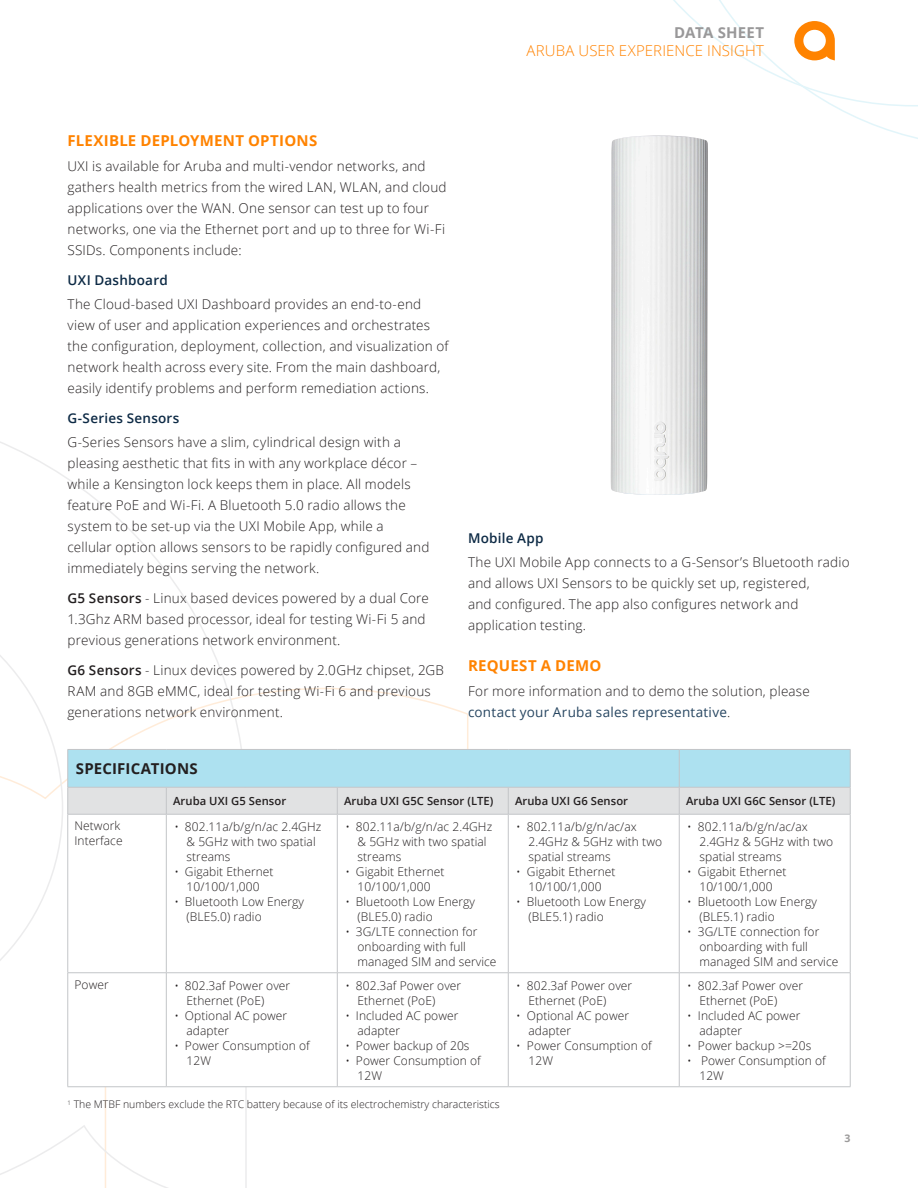
<style>
.page{position:relative;width:918px;height:1188px;background:#fff}
.page>*{position:absolute;margin:0;border:0;box-sizing:border-box;transform-origin:0 0}
.Body__Head_10_14_Bol{font:700 15px "Open Sans";letter-spacing:.015em;color:#ff8300}
.t1{font:300 15px "Open Sans";letter-spacing:.01em;color:#ff8300}
.Chart__Title_10_14_B{font:700 15px "Open Sans";letter-spacing:.015em;color:#231f20}
.t2{font:700 15px "Open Sans";letter-spacing:.01em;color:#999899}
.Body__Text_9_14_Ligh{font:300 13.5px/21px "Open Sans";letter-spacing:.015em;color:#231f20}
.Body__Text_9_14_Ligh-2{font:600 13.5px "Open Sans";letter-spacing:.02em;color:#0d2a45}
.Chart__Text_8_10_Lig{font:300 12px/15px "Open Sans";letter-spacing:.005em;color:#231f20}
.Chart__Row_Head_8_10{font:300 12px "Open Sans";letter-spacing:.005em;color:#231f20}
.Chart__Column_Subhea{font:600 11.25px "Open Sans";letter-spacing:.005em;color:#231f20}
.Legal___Chart_Footer{font:300 10.5px "Open Sans";color:#231f20}
.t3{font:700 10.5px "Open Sans";color:#9c9b9b}
.s1{font-weight:600}
.s2{font-weight:400;color:#274661}
</style>
<div class="page">
<svg style="left:0;top:441px;width:248px;height:747px"></svg>
<svg style="left:673px;top:0;width:245px;height:139px"></svg>
<img style="left:611px;top:135px;width:97px;height:360px">
<svg style="left:68px;top:815px;width:782px;height:271px"></svg>
<svg style="left:67px;top:749px;width:784px;height:65px;background:#c2e0e9"></svg>
<hr style="left:68px;top:814px;width:98px;height:1px;background:#c3c5c8">
<hr style="left:166px;top:814px;width:171px;height:1px;background:#c3c5c8">
<hr style="left:337px;top:814px;width:171px;height:1px;background:#c3c5c8">
<hr style="left:508px;top:814px;width:171px;height:1px;background:#c3c5c8">
<hr style="left:679px;top:814px;width:171px;height:1px;background:#c3c5c8">
<hr style="left:67px;top:815px;width:1px;height:157px;background:#c3c5c8">
<hr style="left:68px;top:972px;width:98px;height:1px;background:#c3c5c8">
<hr style="left:67px;top:973px;width:1px;height:113px;background:#c3c5c8">
<hr style="left:68px;top:1086px;width:98px;height:1px;background:#c3c5c8">
<hr style="left:166px;top:815px;width:1px;height:157px;background:#c3c5c8">
<hr style="left:166px;top:972px;width:171px;height:1px;background:#c3c5c8">
<hr style="left:166px;top:973px;width:1px;height:113px;background:#c3c5c8">
<hr style="left:166px;top:1086px;width:171px;height:1px;background:#c3c5c8">
<hr style="left:337px;top:815px;width:1px;height:157px;background:#c3c5c8">
<hr style="left:337px;top:972px;width:171px;height:1px;background:#c3c5c8">
<hr style="left:337px;top:973px;width:1px;height:113px;background:#c3c5c8">
<hr style="left:337px;top:1086px;width:171px;height:1px;background:#c3c5c8">
<hr style="left:508px;top:815px;width:1px;height:157px;background:#c3c5c8">
<hr style="left:679px;top:815px;width:1px;height:157px;background:#c3c5c8">
<hr style="left:850px;top:815px;width:1px;height:157px;background:#c3c5c8">
<hr style="left:508px;top:972px;width:171px;height:1px;background:#c3c5c8">
<hr style="left:508px;top:973px;width:1px;height:113px;background:#c3c5c8">
<hr style="left:679px;top:972px;width:171px;height:1px;background:#c3c5c8">
<hr style="left:679px;top:973px;width:1px;height:113px;background:#c3c5c8">
<hr style="left:850px;top:973px;width:1px;height:113px;background:#c3c5c8">
<hr style="left:508px;top:1086px;width:171px;height:1px;background:#c3c5c8">
<hr style="left:679px;top:1086px;width:171px;height:1px;background:#c3c5c8">
<p class="t2" style="left:674px;top:22px;width:92px">DATA SHEET</p>
<p class="t1" style="left:526px;top:41px;width:239px">ARUBA USER EXPERIENCE INSIGHT</p>
<p class="Body__Head_10_14_Bol" style="left:68px;top:130px;width:251px">FLEXIBLE DEPLOYMENT OPTIONS</p>
<p class="Body__Text_9_14_Ligh" style="left:68px;top:155px;width:381px">UXI is available for Aruba and multi-vendor networks, and gathers health metrics from the wired LAN, WLAN, and cloud applications over the WAN. One sensor can test up to four networks, one via the Ethernet port and up to three for Wi-Fi SSIDs. Components include:</p>
<p class="Body__Text_9_14_Ligh-2" style="left:68px;top:271px;width:102px">UXI Dashboard</p>
<p class="Body__Text_9_14_Ligh" style="left:68px;top:293px;width:383px">The Cloud-based UXI Dashboard provides an end-to-end view of user and application experiences and orchestrates the configuration, deployment, collection, and visualization of network health across every site. From the main dashboard, easily identify problems and perform remediation actions.</p>
<p class="Body__Text_9_14_Ligh-2" style="left:68px;top:409px;width:113px">G-Series Sensors</p>
<p class="Body__Text_9_14_Ligh" style="left:68px;top:431px;width:363px">G-Series Sensors have a slim, cylindrical design with a pleasing aesthetic that fits in with any workplace décor – while a Kensington lock keeps them in place. All models feature PoE and Wi-Fi. A Bluetooth 5.0 radio allows the system to be set-up via the UXI Mobile App, while a cellular option allows sensors to be rapidly configured and immediately begins serving the network.</p>
<p class="Body__Text_9_14_Ligh" style="left:68px;top:587px;width:363px"><span class="s1">G5 Sensors</span> - Linux based devices powered by a dual Core<br>1.3Ghz ARM based processor, ideal for testing Wi-Fi 5 and previous generations network environment.</p>
<p class="Body__Text_9_14_Ligh" style="left:68px;top:659px;width:378px"><span class="s1">G6 Sensors</span> - Linux devices powered by 2.0GHz chipset, 2GB<br>RAM and 8GB eMMC, ideal for testing Wi-Fi 6 and previous generations network environment.</p>
<p class="Body__Text_9_14_Ligh-2" style="left:468px;top:529px;width:77px">Mobile App</p>
<p class="Body__Text_9_14_Ligh" style="left:468px;top:551px;width:383px">The UXI Mobile App connects to a G-Sensor’s Bluetooth radio and allows UXI Sensors to be quickly set up, registered,<br>and configured. The app also configures network and application testing.</p>
<p class="Body__Head_10_14_Bol" style="left:468px;top:655px;width:135px">REQUEST A DEMO</p>
<p class="Body__Text_9_14_Ligh" style="left:468px;top:680px;width:343px">For more information and to demo the solution, please <span class="s2">contact your Aruba sales representative</span>.</p>
<p class="Chart__Title_10_14_B" style="left:76px;top:758px;width:124px">SPECIFICATIONS</p>
<p class="Chart__Column_Subhea" style="left:173px;top:793px;width:115px">Aruba UXI G5 Sensor</p>
<p class="Chart__Column_Subhea" style="left:344px;top:793px;width:151px">Aruba UXI G5C Sensor (LTE)</p>
<p class="Chart__Column_Subhea" style="left:515px;top:793px;width:115px">Aruba UXI G6 Sensor</p>
<p class="Chart__Column_Subhea" style="left:686px;top:793px;width:151px">Aruba UXI G6C Sensor (LTE)</p>
<p class="Chart__Text_8_10_Lig" style="left:75px;top:818px;width:50px">Network<br>Interface</p>
<p class="Chart__Text_8_10_Lig" style="left:187px;top:819px;width:136px;text-indent:-12px">• 802.11a/b/g/n/ac 2.4GHz &amp; 5GHz with two spatial streams</p>
<p class="Chart__Text_8_10_Lig" style="left:174px;top:864px;width:101px;text-align:center">• Gigabit Ethernet<br>10/100/1,000</p>
<p class="Chart__Text_8_10_Lig" style="left:187px;top:894px;width:119px;text-indent:-12px">• Bluetooth Low Energy (BLE5.0) radio</p>
<p class="Chart__Text_8_10_Lig" style="left:358px;top:819px;width:136px;text-indent:-12px">• 802.11a/b/g/n/ac 2.4GHz &amp; 5GHz with two spatial streams</p>
<p class="Chart__Text_8_10_Lig" style="left:345px;top:864px;width:101px;text-align:center">• Gigabit Ethernet<br>10/100/1,000</p>
<p class="Chart__Text_8_10_Lig" style="left:358px;top:894px;width:119px;text-indent:-12px">• Bluetooth Low Energy (BLE5.0) radio</p>
<p class="Chart__Text_8_10_Lig" style="left:358px;top:924px;width:140px;text-indent:-12px">• 3G/LTE connection for onboarding with full managed SIM and service</p>
<p class="Chart__Text_8_10_Lig" style="left:529px;top:819px;width:135px;text-indent:-12px">• 802.11a/b/g/n/ac/ax<br>2.4GHz &amp; 5GHz with two spatial streams</p>
<p class="Chart__Text_8_10_Lig" style="left:516px;top:864px;width:101px;text-align:center">• Gigabit Ethernet<br>10/100/1,000</p>
<p class="Chart__Text_8_10_Lig" style="left:529px;top:894px;width:119px;text-indent:-12px">• Bluetooth Low Energy (BLE5.1) radio</p>
<p class="Chart__Text_8_10_Lig" style="left:700px;top:819px;width:135px;text-indent:-12px">• 802.11a/b/g/n/ac/ax<br>2.4GHz &amp; 5GHz with two spatial streams</p>
<p class="Chart__Text_8_10_Lig" style="left:687px;top:864px;width:101px;text-align:center">• Gigabit Ethernet<br>10/100/1,000</p>
<p class="Chart__Text_8_10_Lig" style="left:700px;top:894px;width:119px;text-indent:-12px">• Bluetooth Low Energy (BLE5.1) radio</p>
<p class="Chart__Text_8_10_Lig" style="left:700px;top:924px;width:140px;text-indent:-12px">• 3G/LTE connection for onboarding with full managed SIM and service</p>
<p class="Chart__Row_Head_8_10" style="left:75px;top:976px;width:36px">Power</p>
<p class="Chart__Text_8_10_Lig" style="left:187px;top:978px;width:105px;text-indent:-12px">• 802.3af Power over<br>Ethernet (PoE)</p>
<p class="Chart__Text_8_10_Lig" style="left:187px;top:1008px;width:102px;text-indent:-12px">• Optional AC power adapter</p>
<p class="Chart__Text_8_10_Lig" style="left:187px;top:1038px;width:125px;text-indent:-12px">• Power Consumption of<br>12W</p>
<p class="Chart__Text_8_10_Lig" style="left:358px;top:978px;width:105px;text-indent:-12px">• 802.3af Power over<br>Ethernet (PoE)</p>
<p class="Chart__Text_8_10_Lig" style="left:358px;top:1008px;width:102px;text-indent:-12px">• Included AC power adapter</p>
<p class="Chart__Text_8_10_Lig" style="left:345px;top:1038px;width:126px">• Power backup of 20s</p>
<p class="Chart__Text_8_10_Lig" style="left:358px;top:1053px;width:125px;text-indent:-12px">• Power Consumption of<br>12W</p>
<p class="Legal___Chart_Footer" style="left:68px;top:1097px;width:434px"><sup>1</sup> The MTBF numbers exclude the RTC battery because of its electrochemistry characteristics</p>
<p class="Chart__Text_8_10_Lig" style="left:529px;top:978px;width:105px;text-indent:-12px">• 802.3af Power over<br>Ethernet (PoE)</p>
<p class="Chart__Text_8_10_Lig" style="left:529px;top:1008px;width:102px;text-indent:-12px">• Optional AC power adapter</p>
<p class="Chart__Text_8_10_Lig" style="left:529px;top:1038px;width:125px;text-indent:-12px">• Power Consumption of<br>12W</p>
<p class="Chart__Text_8_10_Lig" style="left:700px;top:978px;width:105px;text-indent:-12px">• 802.3af Power over<br>Ethernet (PoE)</p>
<p class="Chart__Text_8_10_Lig" style="left:700px;top:1008px;width:102px;text-indent:-12px">• Included AC power adapter</p>
<p class="Chart__Text_8_10_Lig" style="left:687px;top:1038px;width:126px">• Power backup &gt;=20s</p>
<p class="Chart__Text_8_10_Lig" style="left:700px;top:1053px;width:128px;text-indent:-12px">• Power Consumption of<br>12W</p>
<p class="t3" style="left:845px;top:1131px;width:7px">3</p>
</div>
